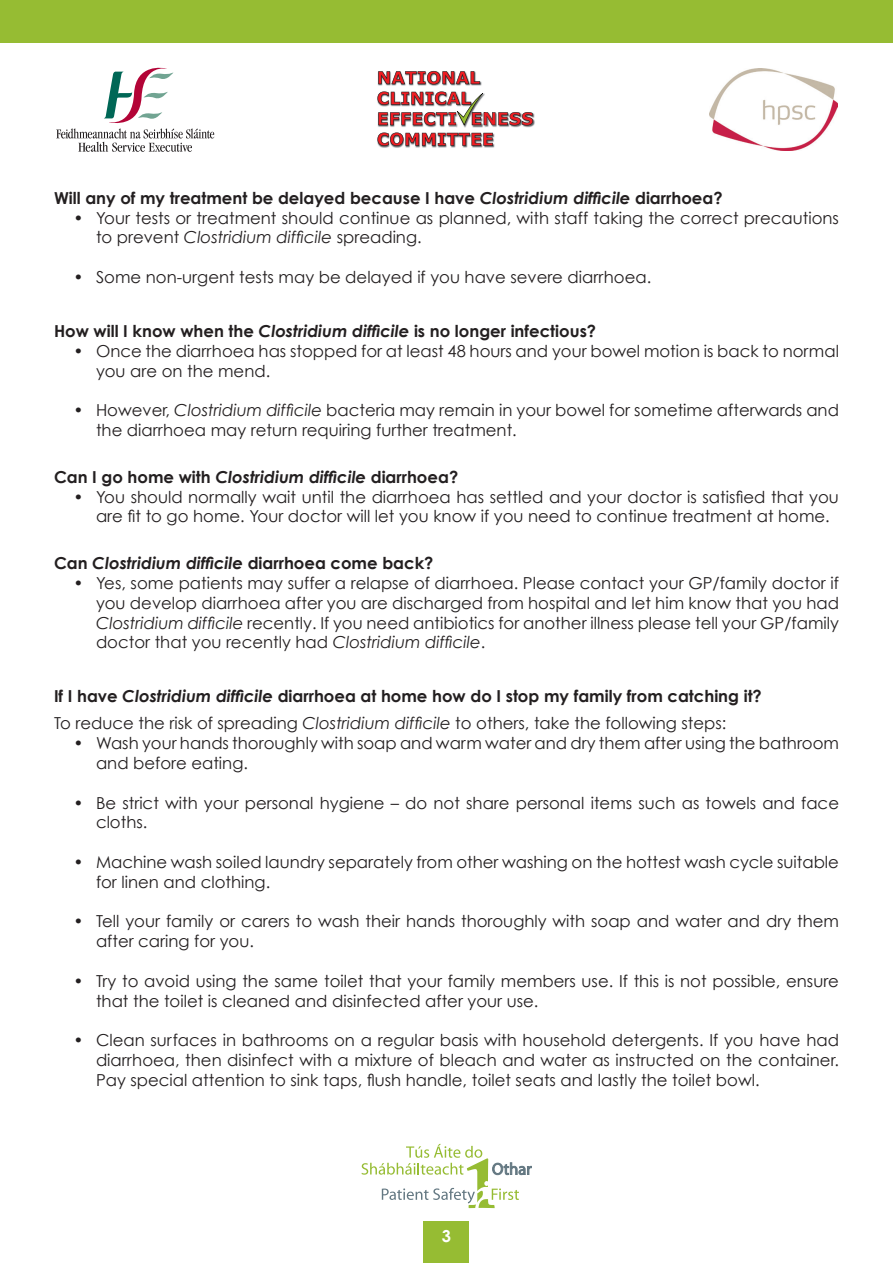
<style>
.page{position:relative;width:893px;height:1263px;background:#fff}
.page>*{position:absolute;margin:0;border:0;box-sizing:border-box;transform-origin:0 0}
.Bullet_Point{font:16.5px/19.8px "Century Gothic";color:#231f20}
.Body_Text{font:700 16.5px "Century Gothic";color:#231f20}
.t1{font:700 16.5px "Century Gothic";color:#fff}
.s1{font-style:italic}
</style>
<div class="page">
<div style="left:424px;top:1221px;width:45px;height:42px;background:#96bc33"></div>
<svg style="left:361px;top:1144px;width:170px;height:64px"></svg>
<img style="left:377px;top:70px;width:158px;height:78px">
<svg style="left:378px;top:71px;width:102px;height:13px"></svg>
<svg style="left:377px;top:132px;width:116px;height:14px"></svg>
<img style="left:456px;top:126px;width:29px;height:2px">
<svg style="left:377px;top:91px;width:156px;height:35px"></svg>
<img style="left:709px;top:68px;width:128px;height:82px">
<svg style="left:56px;top:68px;width:158px;height:84px"></svg>
<div style="left:0;top:0;width:893px;height:43px;background:#96bc33"></div>
<p class="Body_Text" style="left:54px;top:187px;width:670px">Will any of my treatment be delayed because I have <span class="s1">Clostridium difficile</span> diarrhoea?</p>
<p class="Bullet_Point" style="left:96px;top:207px;width:744px;text-indent:-22px">• Your tests or treatment should continue as planned, with staff taking the correct precautions to prevent <span class="s1">Clostridium difficile</span> spreading.</p>
<p class="Bullet_Point" style="left:74px;top:267px;width:579px">• Some non-urgent tests may be delayed if you have severe diarrhoea.</p>
<p class="Body_Text" style="left:54px;top:321px;width:544px">How will I know when the <span class="s1">Clostridium difficile</span> is no longer infectious?</p>
<p class="Bullet_Point" style="left:96px;top:341px;width:744px;text-indent:-22px">• Once the diarrhoea has stopped for at least 48 hours and your bowel motion is back to normal you are on the mend.</p>
<p class="Bullet_Point" style="left:96px;top:400px;width:744px;text-indent:-22px">• However, <span class="s1">Clostridium difficile</span> bacteria may remain in your bowel for sometime afterwards and the diarrhoea may return requiring further treatment.</p>
<p class="Body_Text" style="left:54px;top:466px;width:406px">Can I go home with <span class="s1">Clostridium difficile</span> diarrhoea?</p>
<p class="Bullet_Point" style="left:96px;top:486px;width:744px;text-indent:-22px">• You should normally wait until the diarrhoea has settled and your doctor is satisfied that you are fit to go home. Your doctor will let you know if you need to continue treatment at home.</p>
<p class="Body_Text" style="left:54px;top:553px;width:381px">Can <span class="s1">Clostridium difficile</span> diarrhoea come back?</p>
<p class="Bullet_Point" style="left:96px;top:573px;width:744px;text-align:justify;text-indent:-22px">• Yes, some patients may suffer a relapse of diarrhoea. Please contact your GP/family doctor if you develop diarrhoea after you are discharged from hospital and let him know that you had <span class="s1">Clostridium difficile</span> recently. If you need antibiotics for another illness please tell your GP/family doctor that you recently had <span class="s1">Clostridium difficile</span>.</p>
<p class="Body_Text" style="left:54px;top:686px;width:709px">If I have <span class="s1">Clostridium difficile</span> diarrhoea at home how do I stop my family from catching it?</p>
<p class="Bullet_Point" style="left:54px;top:713px;width:674px">To reduce the risk of spreading <span class="s1">Clostridium difficile</span> to others, take the following steps:</p>
<p class="Bullet_Point" style="left:96px;top:733px;width:744px;text-indent:-22px">• Wash your hands thoroughly with soap and warm water and dry them after using the bathroom and before eating.</p>
<p class="Bullet_Point" style="left:96px;top:792px;width:744px;text-indent:-22px">• Be strict with your personal hygiene – do not share personal items such as towels and face cloths.</p>
<p class="Bullet_Point" style="left:96px;top:852px;width:744px;text-indent:-22px">• Machine wash soiled laundry separately from other washing on the hottest wash cycle suitable for linen and clothing.</p>
<p class="Bullet_Point" style="left:96px;top:911px;width:744px;text-indent:-22px">• Tell your family or carers to wash their hands thoroughly with soap and water and dry them after caring for you.</p>
<p class="Bullet_Point" style="left:96px;top:971px;width:744px;text-indent:-22px">• Try to avoid using the same toilet that your family members use. If this is not possible, ensure that the toilet is cleaned and disinfected after your use.</p>
<p class="Bullet_Point" style="left:96px;top:1030px;width:744px;text-align:justify;text-indent:-22px">• Clean surfaces in bathrooms on a regular basis with household detergents. If you have had diarrhoea, then disinfect with a mixture of bleach and water as instructed on the container.<br>Pay special attention to sink taps, flush handle, toilet seats and lastly the toilet bowl.</p>
<p class="t1" style="left:442px;top:1226px;width:11px">3</p>
</div>
